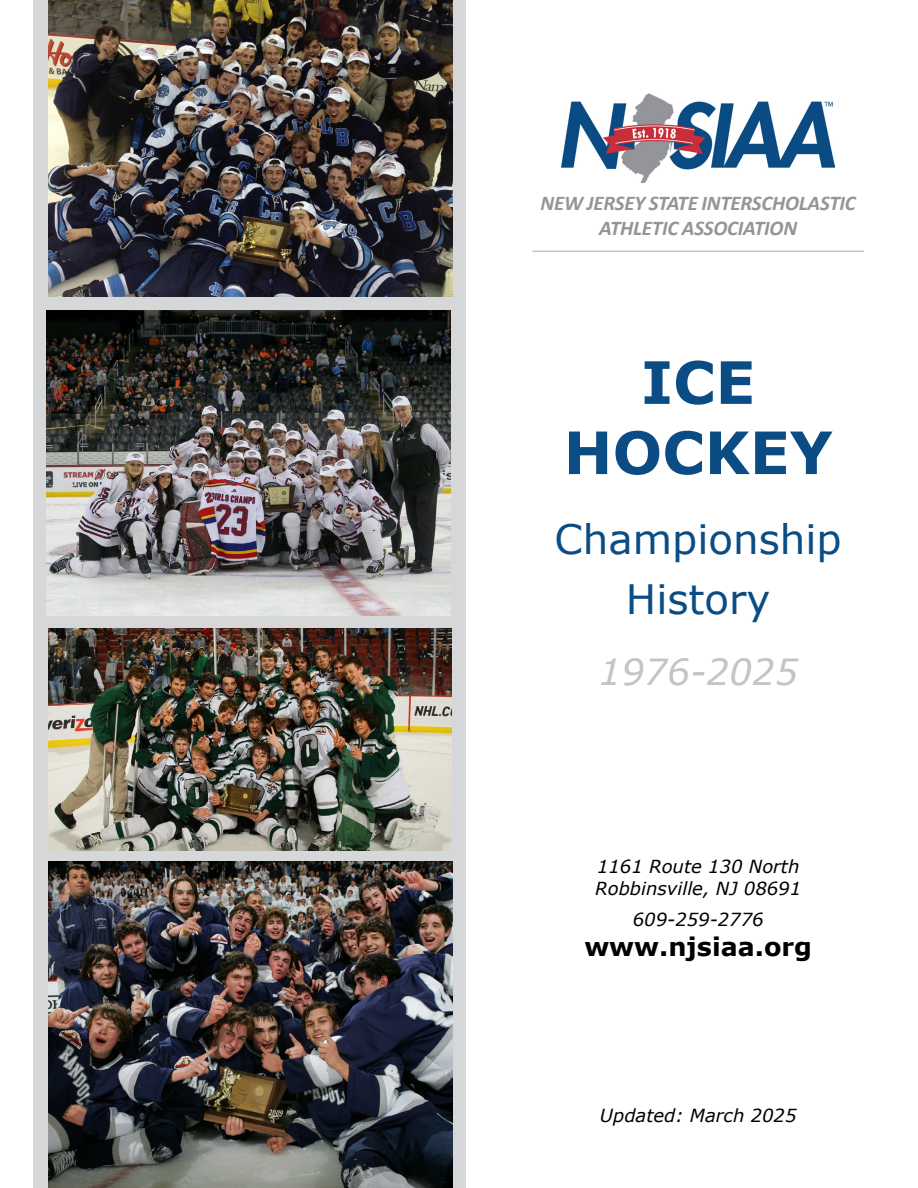
<style>
.page{position:relative;width:918px;height:1188px;background:#fff}
.page>*{position:absolute;margin:0;border:0;box-sizing:border-box;transform-origin:0 0}
.t1{font:700 58.5px/70.2px "Verdana";color:#0b4c84;text-align:center}
.t2{font:40.5px/60px "Verdana";color:#0b4c84;text-align:center}
.t3{font:italic 36px "Verdana";color:#c2c4c6}
.t4{font:700 25.5px "Verdana";color:#000}
.t5{font:italic 700 21px/25.2px "Calibri";letter-spacing:-.01em;color:#94959a;text-align:center}
.t6{font:italic 18px/21.6px "Verdana";color:#000}
</style>
<div class="page">
<div style="left:33px;top:0;width:433px;height:1188px;background:#d5d7d8"></div>
<hr style="left:532px;top:251px;width:332px;height:1px;background:#c2c4c6">
<img style="left:562px;top:94px;width:273px;height:89px">
<img style="left:49px;top:0;width:404px;height:297px">
<img style="left:49px;top:862px;width:404px;height:326px">
<img style="left:48px;top:629px;width:404px;height:222px">
<img style="left:47px;top:310px;width:403px;height:306px">
<p class="t5" style="left:541px;top:190px;width:317px">NEW JERSEY STATE INTERSCHOLASTIC<br>ATHLETIC ASSOCIATION</p>
<h1 class="t1" style="left:564px;top:346px;width:271px">ICE<br>HOCKEY</h1>
<h2 class="t2" style="left:555px;top:509px;width:289px">Championship<br>History</h2>
<h3 class="t3" style="left:598px;top:647px;width:201px">1976-2025</h3>
<p class="t6" style="left:595px;top:856px;width:207px">1161 Route 130 North<br>Robbinsville, NJ 08691</p>
<p class="t6" style="left:633px;top:908px;width:132px">609-259-2776</p>
<h3 class="t4" style="left:584px;top:929px;width:229px">www.njsiaa.org</h3>
<p class="t6" style="left:600px;top:1104px;width:198px">Updated: March 2025</p>
</div>
